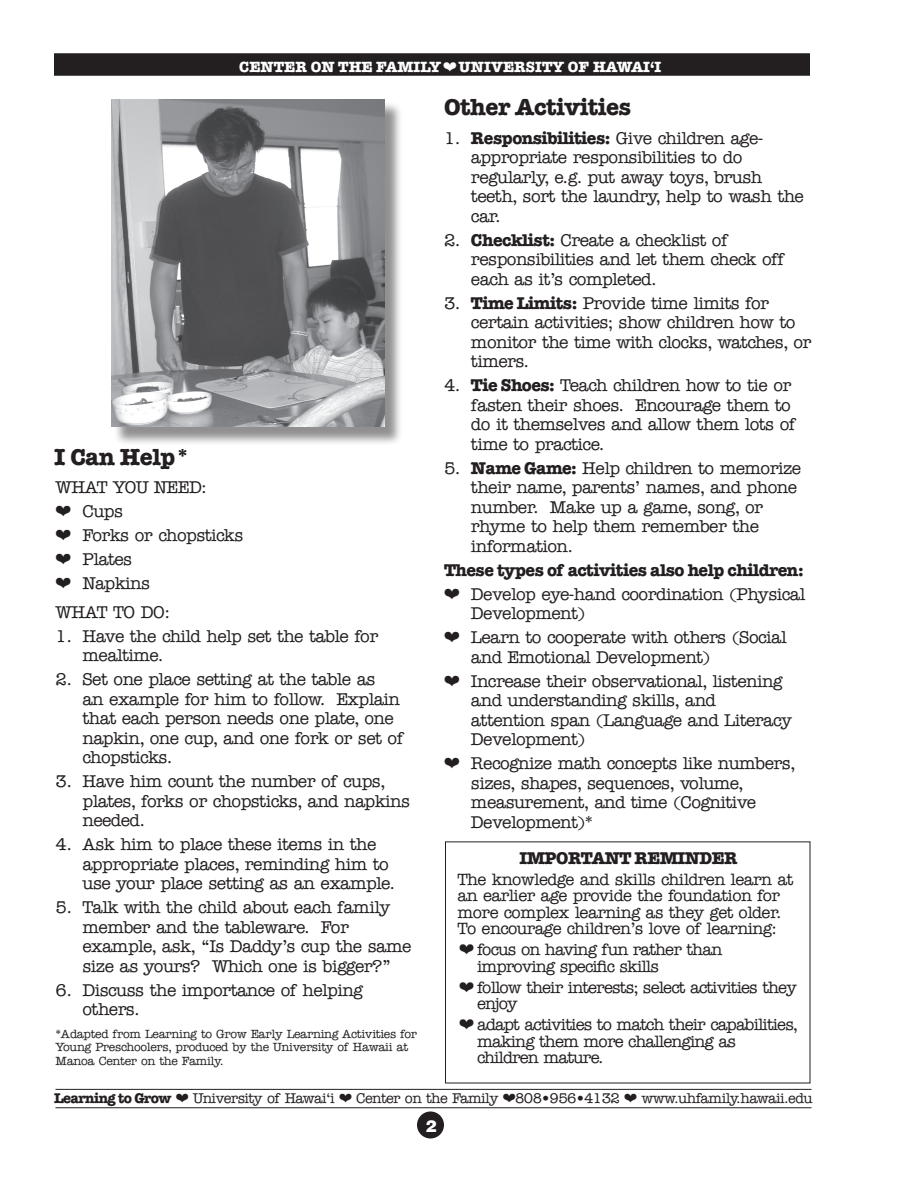
<style>
.page{position:relative;width:918px;height:1188px;background:#fff}
.page>*{position:absolute;margin:0;border:0;box-sizing:border-box;transform-origin:0 0}
.t1{font:700 24px "American Typewriter";letter-spacing:-.02em;color:#231f20}
.t2{font:500 17.25px/19.5px "American Typewriter Std";letter-spacing:-.03em;color:#231f20}
.t3{font:700 17.25px/24px "American Typewriter Std";letter-spacing:-.03em;color:#231f20}
.t4{font:500 16.5px/16.5px "American Typewriter Std";letter-spacing:-.05em;color:#231f20}
.t5{font:500 16.5px/16.5px "American Typewriter Std";letter-spacing:-.03em;color:#231f20}
.t6{font:900 16.5px "Helvetica";color:#fff}
.t7{font:700 15px "American Typewriter Std";color:#fff}
.t8{font:500 14.25px "American Typewriter Std";letter-spacing:-.04em;color:#231f20}
.t9{font:500 12px/13.5px "American Typewriter Std";letter-spacing:-.025em;color:#231f20}
.s1{font-weight:700}
.s2{font-weight:500}
</style>
<div class="page">
<div style="left:55px;top:54px;width:754px;height:21px;background:#231f20"></div>
<div style="left:54px;top:53px;width:756px;height:23px;border:2px solid #231f20"></div>
<div style="left:418px;top:1112px;width:25px;height:26px;background:#231f20;border-radius:50%"></div>
<div style="left:417px;top:1112px;width:27px;height:26px;border:2px solid #231f20;border-radius:50%"></div>
<hr style="left:56px;top:1107px;width:756px;height:1px;background:#231f20">
<hr style="left:56px;top:1089px;width:756px;height:1px;background:#231f20">
<div style="left:113px;top:101px;width:290px;height:345px;background:#231f20;opacity:.5"></div>
<img style="left:111px;top:99px;width:273px;height:328px">
<p class="t7" style="left:239px;top:58px;width:424px">CENTER ON THE FAMILY❤UNIVERSITY OF HAWAI‘I</p>
<h1 class="t1" style="left:54px;top:436px;width:138px">I Can Help*</h1>
<p class="t2" style="left:56px;top:476px;width:189px;line-height:24px">WHAT YOU NEED:<br>❤ Cups<br>❤ Forks or chopsticks ❤ Plates<br>❤ Napkins</p>
<p class="t2" style="left:56px;top:603px;width:116px">WHAT TO DO:</p>
<p class="t2" style="left:82px;top:627px;width:297px;text-indent:-27px">1. Have the child help set the table for mealtime.</p>
<p class="t2" style="left:82px;top:670px;width:323px;text-indent:-27px">2. Set one place setting at the table as<br>an example for him to follow. Explain that each person needs one plate, one napkin, one cup, and one fork or set of chopsticks.</p>
<p class="t2" style="left:82px;top:772px;width:329px;text-indent:-27px">3. Have him count the number of cups, plates, forks or chopsticks, and napkins needed.</p>
<p class="t2" style="left:82px;top:835px;width:314px;text-indent:-27px">4. Ask him to place these items in the appropriate places, reminding him to use your place setting as an example.</p>
<p class="t2" style="left:82px;top:898px;width:330px;text-indent:-27px">5. Talk with the child about each family member and the tableware. For example, ask, “Is Daddy’s cup the same size as yours? Which one is bigger?”</p>
<p class="t2" style="left:82px;top:981px;width:282px;text-indent:-27px">6. Discuss the importance of helping others.</p>
<p class="t9" style="left:56px;top:1027px;width:363px">*Adapted from Learning to Grow Early Learning Activities for<br>Young Preschoolers, produced by the University of Hawaii at<br>Manoa Center on the Family.</p>
<h1 class="t1" style="left:444px;top:87px;width:189px">Other Activities</h1>
<p class="t2" style="left:471px;top:129px;width:334px;text-indent:-27px">1. <span class="s1">Responsibilities:</span> Give children age&shy;appropriate responsibilities to do regularly, e.g. put away toys, brush teeth, sort the laundry, help to wash the car.</p>
<p class="t2" style="left:471px;top:231px;width:315px;text-indent:-27px">2. <span class="s1">Checklist:</span> Create a checklist of responsibilities and let them check off each as it’s completed.</p>
<p class="t2" style="left:471px;top:294px;width:342px;text-indent:-27px">3. <span class="s1">Time Limits:</span> Provide time limits for certain activities; show children how to monitor the time with clocks, watches, or timers.</p>
<p class="t2" style="left:471px;top:376px;width:327px;text-indent:-27px">4. <span class="s1">Tie Shoes:</span> Teach children how to tie or fasten their shoes. Encourage them to do it themselves and allow them lots of time to practice.</p>
<p class="t2" style="left:471px;top:459px;width:332px;text-indent:-27px">5. <span class="s1">Name Game:</span> Help children to memorize their name, parents’ names, and phone number. Make up a game, song, or rhyme to help them remember the information.</p>
<p class="t3" style="left:444px;top:558px;width:363px">These types of activities also help children: ❤ <span class="s2">Develop eye-hand coordination (Physical</span></p>
<p class="t2" style="left:444px;top:602px;width:344px;line-height:24px;text-indent:27px">Development)<br>❤ Learn to cooperate with others (Social</p>
<p class="t2" style="left:444px;top:645px;width:340px;line-height:24px;text-indent:27px">and Emotional Development)<br>❤ Increase their observational, listening</p>
<p class="t2" style="left:471px;top:691px;width:323px">and understanding skills, and attention span (Language and Literacy<br>Development)</p>
<p class="t2" style="left:471px;top:754px;width:326px;text-indent:-27px">❤ Recognize math concepts like numbers, sizes, shapes, sequences, volume, measurement, and time (Cognitive<br>Development)*</p>
<p class="t3" style="left:519px;top:846px;width:220px">IMPORTANT REMINDER</p>
<p class="t5" style="left:458px;top:871px;width:337px">The knowledge and skills children learn at an earlier age provide the foundation for more complex learning as they get older.<br>To encourage children’s love of learning:</p>
<p class="t4" style="left:477px;top:942px;width:247px;text-indent:-18px">❤ focus on having fun rather than improving specific skills</p>
<p class="t4" style="left:477px;top:979px;width:321px;text-indent:-18px">❤ follow their interests; select activities they enjoy</p>
<p class="t4" style="left:477px;top:1017px;width:323px;text-indent:-18px">❤ adapt activities to match their capabilities, making them more challenging as children mature.</p>
<p class="t8" style="left:54px;top:1090px;width:760px"><span class="s1">Learning to Grow</span> ❤ University of Hawai‘i ❤ Center on the Family ❤808•956•4132 ❤ www.uhfamily.hawaii.edu</p>
<p class="t6" style="left:425px;top:1115px;width:13px">2</p>
</div>
